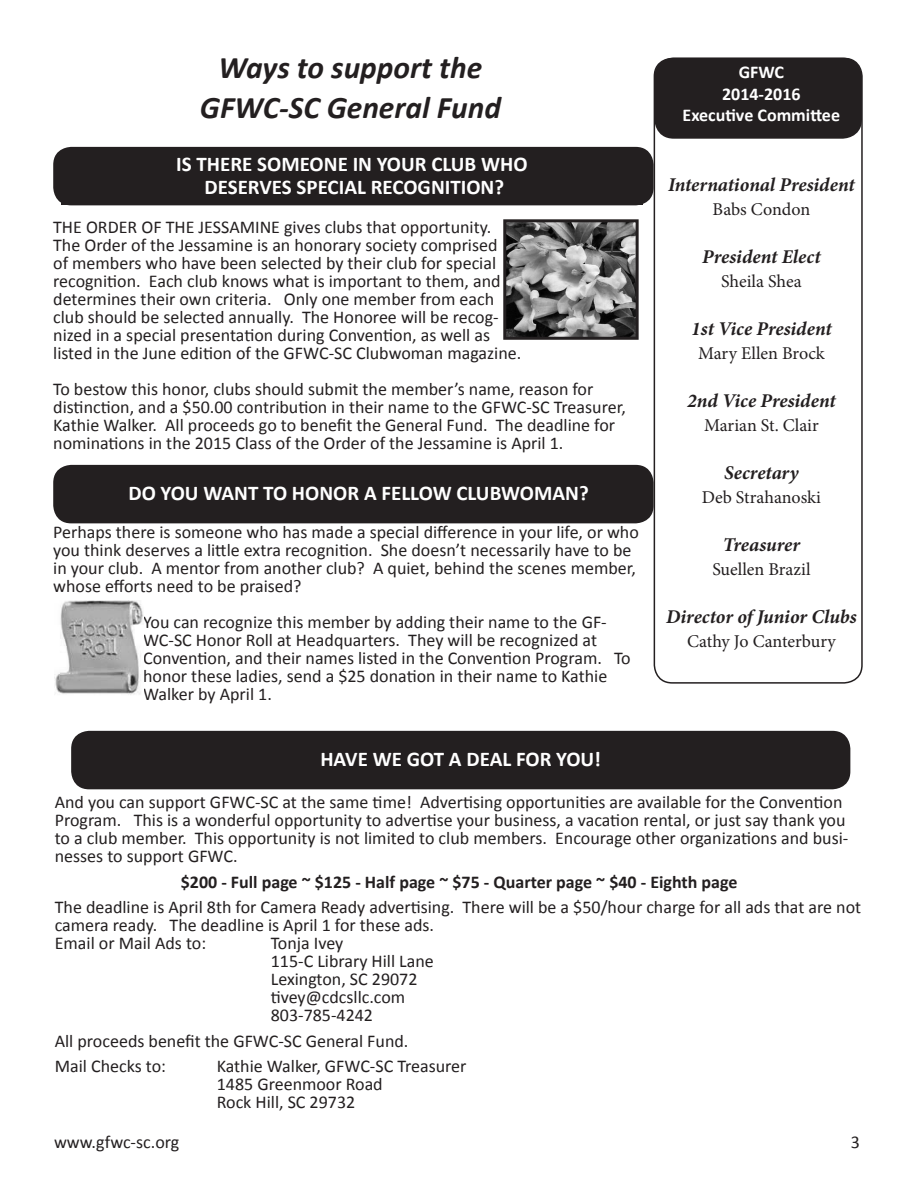
<style>
.page{position:relative;width:918px;height:1188px;background:#fff}
.page>*{position:absolute;margin:0;border:0;box-sizing:border-box;transform-origin:0 0}
.t1{font:italic 700 31.5px/40.5px "Calibri";color:#231f20;text-align:center}
.t2{font:700 21px/22.5px "Calibri";color:#fff;text-align:center}
.t3{font:italic 700 19.5px "Minion Pro";color:#231f20}
.t4{font:18px/18px "Calibri";color:#231f20}
.t5{font:18px "Minion Pro";color:#231f20}
.t6{font:700 18px "Calibri";color:#231f20}
.t7{font:700 18px/21.6px "Calibri";color:#fff;text-align:center}
</style>
<div class="page">
<div style="left:71px;top:731px;width:779px;height:58px;background:#231f20;border-radius:18px"></div>
<div style="left:53px;top:465px;width:601px;height:58px;background:#231f20;border-radius:18px"></div>
<div style="left:53px;top:147px;width:601px;height:58px;background:#231f20;border-radius:18px"></div>
<div style="left:656px;top:59px;width:204px;height:78px;background:#231f20;border-radius:18px"></div>
<div style="left:654px;top:58px;width:208px;height:81px;border:3px solid #231f20;border-radius:18px"></div>
<div style="left:654px;top:58px;width:209px;height:626px;border:2px solid #231f20;border-radius:18px"></div>
<img style="left:507px;top:223px;width:128px;height:113px">
<div style="left:503px;top:219px;width:136px;height:121px;border:3px solid #231f20"></div>
<img style="left:55px;top:600px;width:88px;height:95px">
<div style="left:61px;top:156px;width:581px;height:49px;background:#231f20"></div>
<h1 class="t1" style="left:200px;top:46px;width:303px">Ways to support the<br>GFWC-SC General Fund</h1>
<p class="t2" style="left:176px;top:152px;width:353px">IS THERE SOMEONE IN YOUR CLUB WHO<br>DESERVES SPECIAL RECOGNITION?</p>
<p class="t4" style="left:53px;top:217px;width:470px">THE ORDER OF THE JESSAMINE gives clubs that opportunity.<br>The Order of the Jessamine is an honorary society comprised<br>of members who have been selected by their club for special recognition. Each club knows what is important to them, and determines their own criteria. Only one member from each club should be selected annually. The Honoree will be recog&shy;nized in a special presentation during Convention, as well as listed in the June edition of the GFWC-SC Clubwoman magazine.</p>
<p class="t4" style="left:53px;top:379px;width:574px">To bestow this honor, clubs should submit the member’s name, reason for distinction, and a $50.00 contribution in their name to the GFWC-SC Treasurer, Kathie Walker. All proceeds go to benefit the General Fund. The deadline for nominations in the 2015 Class of the Order of the Jessamine is April 1.</p>
<p class="t2" style="left:128px;top:481px;width:462px">DO YOU WANT TO HONOR A FELLOW CLUBWOMAN?</p>
<p class="t4" style="left:53px;top:523px;width:587px">Perhaps there is someone who has made a special difference in your life, or who you think deserves a little extra recognition. She doesn’t necessarily have to be in your club. A mentor from another club? A quiet, behind the scenes member, whose efforts need to be praised?</p>
<p class="t4" style="left:143px;top:613px;width:489px">You can recognize this member by adding their name to the GF-WC-SC Honor Roll at Headquarters. They will be recognized at Convention, and their names listed in the Convention Program. To honor these ladies, send a $25 donation in their name to Kathie Walker by April 1.</p>
<p class="t2" style="left:320px;top:747px;width:282px">HAVE WE GOT A DEAL FOR YOU!</p>
<p class="t7" style="left:683px;top:61px;width:159px">GFWC<br>2014-2016<br>Executive Committee</p>
<p class="t3" style="left:668px;top:171px;width:188px">International President</p>
<p class="t5" style="left:713px;top:197px;width:99px">Babs Condon</p>
<p class="t3" style="left:702px;top:243px;width:120px">President Elect</p>
<p class="t5" style="left:721px;top:269px;width:82px">Sheila Shea</p>
<p class="t3" style="left:691px;top:315px;width:142px">1st Vice President</p>
<p class="t5" style="left:698px;top:341px;width:128px">Mary Ellen Brock</p>
<p class="t3" style="left:687px;top:387px;width:150px">2nd Vice President</p>
<p class="t5" style="left:704px;top:413px;width:116px">Marian St. Clair</p>
<p class="t3" style="left:724px;top:459px;width:76px">Secretary</p>
<p class="t5" style="left:702px;top:485px;width:121px">Deb Strahanoski</p>
<p class="t3" style="left:723px;top:531px;width:79px">Treasurer</p>
<p class="t5" style="left:712px;top:557px;width:100px">Suellen Brazil</p>
<p class="t3" style="left:666px;top:603px;width:192px">Director of Junior Clubs</p>
<p class="t5" style="left:687px;top:629px;width:150px">Cathy Jo Canterbury</p>
<p class="t4" style="left:55px;top:793px;width:795px">And you can support GFWC-SC at the same time! Advertising opportunities are available for the Convention Program. This is a wonderful opportunity to advertise your business, a vacation rental, or just say thank you to a club member. This opportunity is not limited to club members. Encourage other organizations and busi&shy;nesses to support GFWC.</p>
<p class="t6" style="left:181px;top:869px;width:558px">$200 - Full page ~ $125 - Half page ~ $75 - Quarter page ~ $40 - Eighth page</p>
<p class="t4" style="left:55px;top:898px;width:808px">The deadline is April 8th for Camera Ready advertising. There will be a $50/hour charge for all ads that are not camera ready. The deadline is April 1 for these ads.<br>Email or Mail Ads to:</p>
<p class="t4" style="left:271px;top:934px;width:165px">Tonja Ivey<br>115-C Library Hill Lane<br>Lexington, SC 29072 tivey@cdcsllc.com<br>803-785-4242</p>
<p class="t4" style="left:55px;top:1028px;width:355px;line-height:25.5px">All proceeds benefit the GFWC-SC General Fund.<br>Mail Checks to:</p>
<p class="t4" style="left:217px;top:1057px;width:251px">Kathie Walker, GFWC-SC Treasurer<br>1485 Greenmoor Road<br>Rock Hill, SC 29732</p>
<p class="t4" style="left:54px;top:1132px;width:127px">www.gfwc-sc.org</p>
<p class="t4" style="left:851px;top:1132px;width:11px">3</p>
</div>
